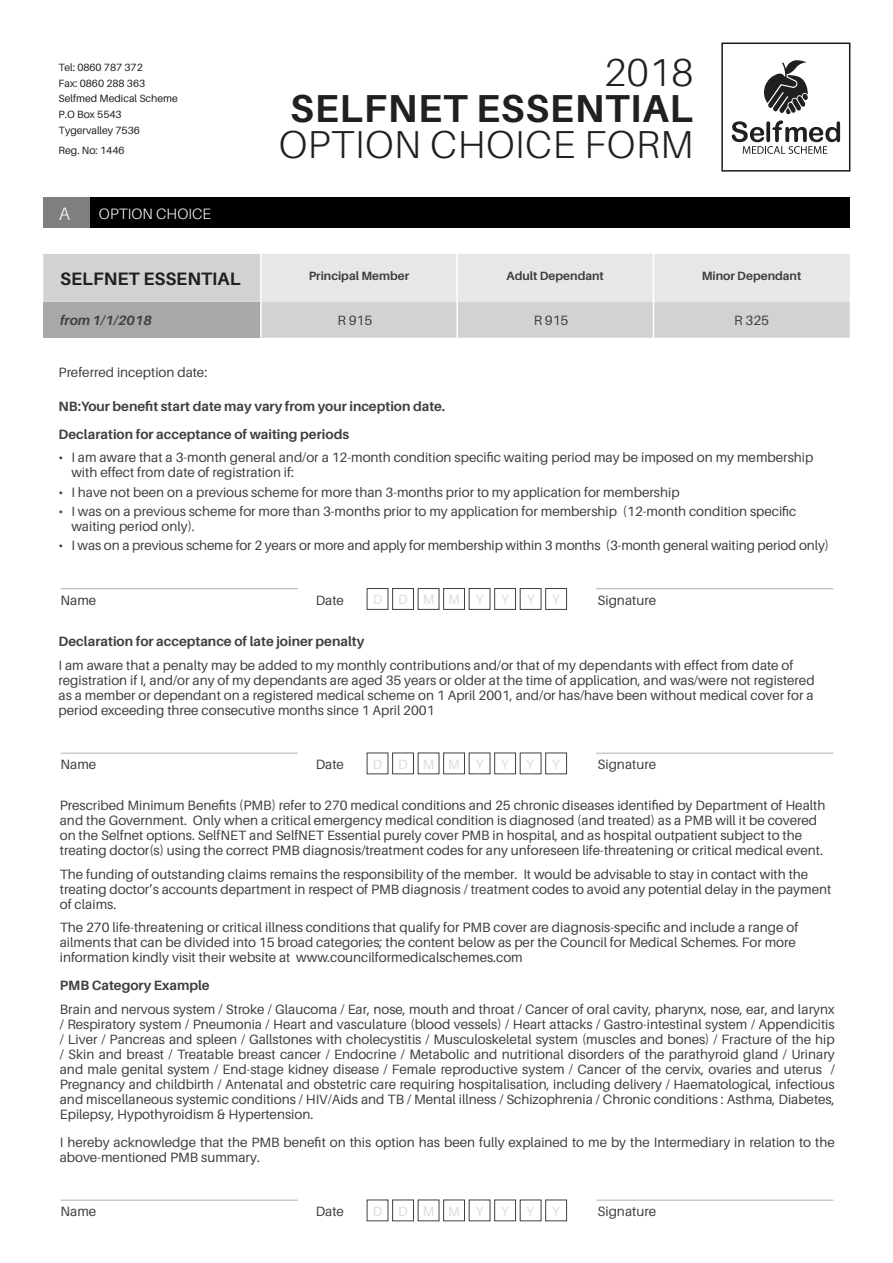
<style>
.page{position:relative;width:893px;height:1263px;background:#fff}
.page>*{position:absolute;margin:0;border:0;box-sizing:border-box;transform-origin:0 0}
.titles{font:300 39px "Aileron";letter-spacing:.02em;color:#202020}
.titles-2{font:700 39px "Aileron";letter-spacing:.02em;color:#202020}
.t1{font:700 18px "Aileron";color:#202020}
.titles-3{font:300 18px "Aileron";color:#fff}
.titles-4{font:300 15px "Aileron";letter-spacing:.01em;color:#fff}
.Text{font:13.5px/15px "Aileron";color:#404040}
.Text-2{font:700 13.5px "Aileron";color:#404040}
.Text-3{font:13.5px "Aileron";color:#dcdcdc}
.t2{font:italic 700 13.5px "Aileron";color:#404040}
.t3{font:700 12px "Aileron";color:#404040}
.t4{font:10.5px "Aileron";color:#202020}
</style>
<div class="page">
<div style="left:721px;top:43px;width:129px;height:129px;border:2px solid #1b1b1b"></div>
<svg style="left:732px;top:60px;width:108px;height:94px"></svg>
<div style="left:43px;top:254px;width:807px;height:84px;background:#d2d2d2"></div>
<div style="left:262px;top:254px;width:588px;height:48px;background:#e7e7e7"></div>
<div style="left:43px;top:302px;width:218px;height:36px;background:#a8a8a8"></div>
<hr style="left:260px;top:254px;width:2px;height:48px;background:#fff">
<hr style="left:260px;top:302px;width:2px;height:36px;background:#fff">
<hr style="left:456px;top:254px;width:2px;height:48px;background:#fff">
<hr style="left:653px;top:254px;width:1px;height:48px;background:#fff">
<hr style="left:456px;top:302px;width:2px;height:36px;background:#fff">
<hr style="left:653px;top:302px;width:1px;height:36px;background:#fff">
<div style="left:90px;top:198px;width:760px;height:30px;background:#000"></div>
<div style="left:43px;top:198px;width:47px;height:30px;background:#7f7f7f"></div>
<hr style="left:61px;top:588px;width:237px;height:1px;background:#b2b2b2">
<hr style="left:596px;top:588px;width:237px;height:1px;background:#b2b2b2">
<div style="left:367px;top:588px;width:21px;height:22px;border:1px solid #404040"></div>
<div style="left:392px;top:588px;width:22px;height:22px;border:1px solid #404040"></div>
<div style="left:418px;top:588px;width:21px;height:22px;border:1px solid #404040"></div>
<div style="left:443px;top:588px;width:22px;height:22px;border:1px solid #404040"></div>
<div style="left:469px;top:588px;width:21px;height:22px;border:1px solid #404040"></div>
<div style="left:494px;top:588px;width:22px;height:22px;border:1px solid #404040"></div>
<div style="left:520px;top:588px;width:21px;height:22px;border:1px solid #404040"></div>
<div style="left:545px;top:588px;width:22px;height:22px;border:1px solid #404040"></div>
<hr style="left:61px;top:753px;width:237px;height:1px;background:#b2b2b2">
<hr style="left:596px;top:753px;width:237px;height:1px;background:#b2b2b2">
<div style="left:392px;top:753px;width:22px;height:21px;border:1px solid #404040"></div>
<div style="left:443px;top:753px;width:22px;height:21px;border:1px solid #404040"></div>
<div style="left:494px;top:753px;width:22px;height:21px;border:1px solid #404040"></div>
<div style="left:545px;top:753px;width:22px;height:21px;border:1px solid #404040"></div>
<hr style="left:61px;top:1200px;width:237px;height:1px;background:#b2b2b2">
<hr style="left:596px;top:1200px;width:237px;height:1px;background:#b2b2b2">
<div style="left:392px;top:1200px;width:22px;height:21px;border:1px solid #404040"></div>
<div style="left:443px;top:1200px;width:22px;height:21px;border:1px solid #404040"></div>
<div style="left:494px;top:1200px;width:22px;height:21px;border:1px solid #404040"></div>
<div style="left:545px;top:1200px;width:22px;height:21px;border:1px solid #404040"></div>
<p class="t4" style="left:59px;top:61px;width:86px">Tel: 0860 787 372</p>
<p class="t4" style="left:59px;top:77px;width:88px">Fax: 0860 288 363</p>
<p class="t4" style="left:59px;top:93px;width:121px">Selfmed Medical Scheme</p>
<p class="t4" style="left:59px;top:109px;width:64px">P.O Box 5543</p>
<p class="t4" style="left:59px;top:124px;width:83px">Tygervalley 7536</p>
<p class="t4" style="left:59px;top:144px;width:67px">Reg. No: 1446</p>
<p class="titles-3" style="left:59px;top:204px;width:13px">A</p>
<p class="titles-4" style="left:99px;top:205px;width:114px">OPTION CHOICE</p>
<p class="titles" style="left:604px;top:51px;width:90px">2018</p>
<p class="titles-2" style="left:290px;top:87px;width:404px">SELFNET ESSENTIAL</p>
<p class="titles" style="left:279px;top:123px;width:416px">OPTION CHOICE FORM</p>
<p class="t1" style="left:60px;top:268px;width:182px">SELFNET ESSENTIAL</p>
<p class="t3" style="left:309px;top:269px;width:102px">Principal Member</p>
<p class="t3" style="left:507px;top:269px;width:99px">Adult Dependant</p>
<p class="t3" style="left:702px;top:269px;width:101px">Minor Dependant</p>
<p class="t2" style="left:60px;top:313px;width:93px">from 1/1/2018</p>
<p class="Text" style="left:337px;top:313px;width:36px">R 915</p>
<p class="Text" style="left:534px;top:313px;width:36px">R 915</p>
<p class="Text" style="left:734px;top:313px;width:36px">R 325</p>
<p class="Text" style="left:59px;top:365px;width:150px">Preferred inception date:</p>
<p class="Text-2" style="left:59px;top:399px;width:388px">NB:Your benefit start date may vary from your inception date.</p>
<p class="Text-2" style="left:59px;top:426px;width:292px">Declaration for acceptance of waiting periods</p>
<p class="Text" style="left:71px;top:450px;width:743px;text-indent:-13px">• I am aware that a 3-month general and/or a 12-month condition specific waiting period may be imposed on my membership with effect from date of registration if:</p>
<p class="Text" style="left:59px;top:484px;width:622px">• I have not been on a previous scheme for more than 3-months prior to my application for membership</p>
<p class="Text" style="left:71px;top:504px;width:726px;text-indent:-13px">• I was on a previous scheme for more than 3-months prior to my application for membership (12-month condition specific waiting period only).</p>
<p class="Text" style="left:59px;top:538px;width:772px">• I was on a previous scheme for 2 years or more and apply for membership within 3 months (3-month general waiting period only)</p>
<p class="Text" style="left:61px;top:592px;width:37px">Name</p>
<p class="Text" style="left:316px;top:592px;width:30px">Date</p>
<p class="Text-3" style="left:373px;top:592px;width:11px">D</p>
<p class="Text-3" style="left:398px;top:592px;width:11px">D</p>
<p class="Text-3" style="left:423px;top:592px;width:13px">M</p>
<p class="Text-3" style="left:448px;top:592px;width:13px">M</p>
<p class="Text-3" style="left:476px;top:592px;width:9px">Y</p>
<p class="Text-3" style="left:501px;top:592px;width:9px">Y</p>
<p class="Text-3" style="left:527px;top:592px;width:9px">Y</p>
<p class="Text-3" style="left:552px;top:592px;width:9px">Y</p>
<p class="Text" style="left:598px;top:592px;width:60px">Signature</p>
<p class="Text-2" style="left:59px;top:634px;width:307px">Declaration for acceptance of late joiner penalty</p>
<p class="Text" style="left:59px;top:657px;width:757px">I am aware that a penalty may be added to my monthly contributions and/or that of my dependants with effect from date of registration if I, and/or any of my dependants are aged 35 years or older at the time of application, and was/were not registered as a member or dependant on a registered medical scheme on 1 April 2001, and/or has/have been without medical cover for a period exceeding three consecutive months since 1 April 2001</p>
<p class="Text" style="left:61px;top:757px;width:37px">Name</p>
<p class="Text" style="left:316px;top:757px;width:30px">Date</p>
<p class="Text-3" style="left:373px;top:756px;width:11px">D</p>
<p class="Text-3" style="left:398px;top:756px;width:11px">D</p>
<p class="Text-3" style="left:423px;top:756px;width:13px">M</p>
<p class="Text-3" style="left:448px;top:756px;width:13px">M</p>
<p class="Text-3" style="left:476px;top:756px;width:9px">Y</p>
<p class="Text-3" style="left:501px;top:756px;width:9px">Y</p>
<p class="Text-3" style="left:526px;top:756px;width:9px">Y</p>
<p class="Text-3" style="left:552px;top:756px;width:9px">Y</p>
<p class="Text" style="left:598px;top:757px;width:60px">Signature</p>
<p class="Text" style="left:60px;top:798px;width:767px">Prescribed Minimum Benefits (PMB) refer to 270 medical conditions and 25 chronic diseases identified by Department of Health and the Government. Only when a critical emergency medical condition is diagnosed (and treated) as a PMB will it be covered on the Selfnet options. SelfNET and SelfNET Essential purely cover PMB in hospital, and as hospital outpatient subject to the treating doctor(s) using the correct PMB diagnosis/treatment codes for any unforeseen life-threatening or critical medical event.</p>
<p class="Text" style="left:60px;top:867px;width:773px">The funding of outstanding claims remains the responsibility of the member. It would be advisable to stay in contact with the treating doctor’s accounts department in respect of PMB diagnosis / treatment codes to avoid any potential delay in the payment of claims.</p>
<p class="Text" style="left:60px;top:920px;width:740px">The 270 life-threatening or critical illness conditions that qualify for PMB cover are diagnosis-specific and include a range of ailments that can be divided into 15 broad categories; the content below as per the Council for Medical Schemes. For more information kindly visit their website at www.councilformedicalschemes.com</p>
<p class="Text-2" style="left:60px;top:978px;width:151px">PMB Category Example</p>
<p class="Text" style="left:60px;top:1002px;width:776px;text-align:justify">Brain and nervous system / Stroke / Glaucoma / Ear, nose, mouth and throat / Cancer of oral cavity, pharynx, nose, ear, and larynx / Respiratory system / Pneumonia / Heart and vasculature (blood vessels) / Heart attacks / Gastro-intestinal system / Appendicitis / Liver / Pancreas and spleen / Gallstones with cholecystitis / Musculoskeletal system (muscles and bones) / Fracture of the hip / Skin and breast / Treatable breast cancer / Endocrine / Metabolic and nutritional disorders of the parathyroid gland / Urinary and male genital system / End-stage kidney disease / Female reproductive system / Cancer of the cervix, ovaries and uterus / Pregnancy and childbirth / Antenatal and obstetric care requiring hospitalisation, including delivery / Haematological, infectious and miscellaneous systemic conditions / HIV/Aids and TB / Mental illness / Schizophrenia / Chronic conditions : Asthma, Diabetes, Epilepsy, Hypothyroidism &amp; Hypertension.</p>
<p class="Text" style="left:60px;top:1134px;width:776px">I hereby acknowledge that the PMB benefit on this option has been fully explained to me by the Intermediary in relation to the above-mentioned PMB summary.</p>
<p class="Text" style="left:61px;top:1204px;width:37px">Name</p>
<p class="Text" style="left:316px;top:1204px;width:30px">Date</p>
<p class="Text-3" style="left:373px;top:1203px;width:11px">D</p>
<p class="Text-3" style="left:398px;top:1203px;width:11px">D</p>
<p class="Text-3" style="left:423px;top:1203px;width:13px">M</p>
<p class="Text-3" style="left:448px;top:1203px;width:13px">M</p>
<p class="Text-3" style="left:476px;top:1203px;width:9px">Y</p>
<p class="Text-3" style="left:501px;top:1203px;width:9px">Y</p>
<p class="Text-3" style="left:526px;top:1203px;width:9px">Y</p>
<p class="Text-3" style="left:552px;top:1203px;width:9px">Y</p>
<p class="Text" style="left:598px;top:1204px;width:60px">Signature</p>
</div>
